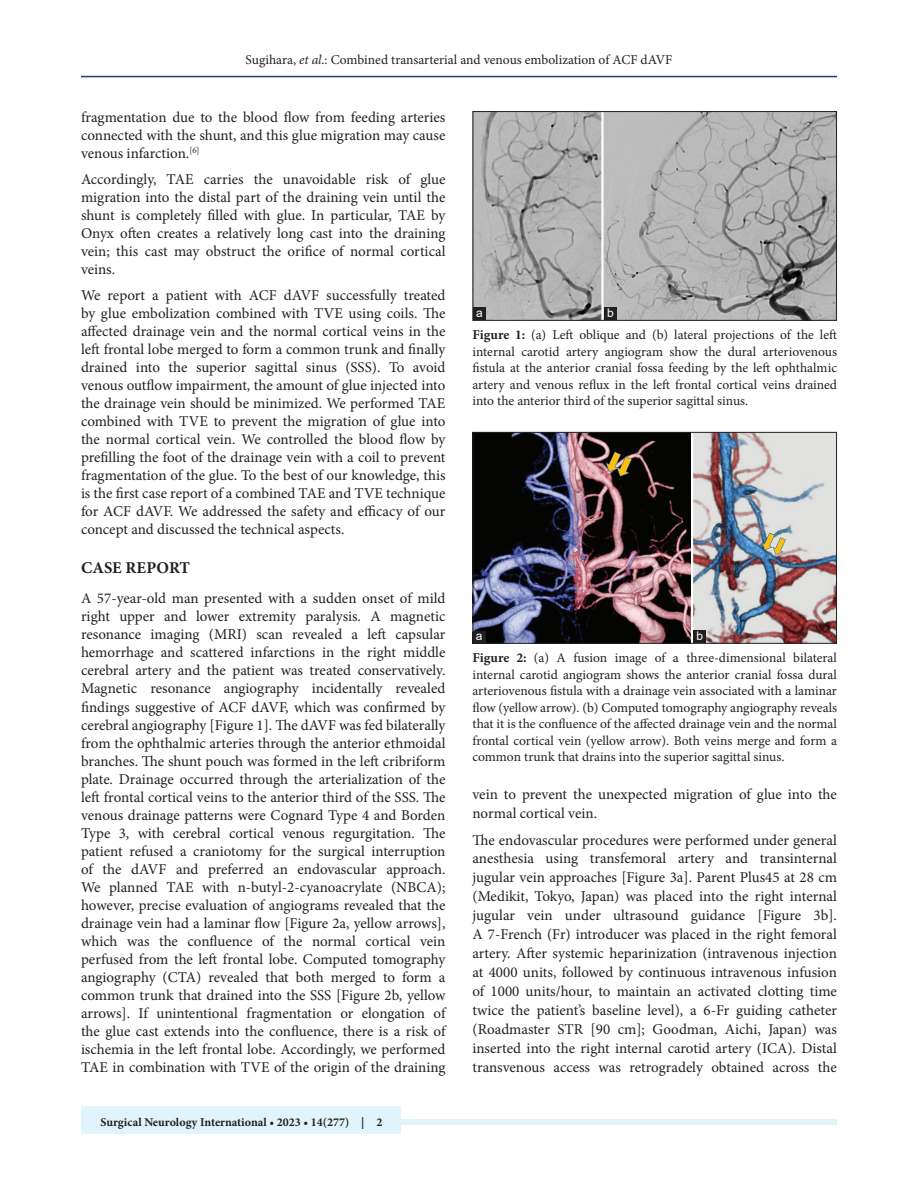
<style>
.page{position:relative;width:918px;height:1188px;background:#fff}
.page>*{position:absolute;margin:0;border:0;box-sizing:border-box;transform-origin:0 0}
.t1{font:700 16.5px "Minion Pro";letter-spacing:.005em;color:#231f20}
.TX{font:15px/18px "Minion Pro";color:#231f20;text-align:justify}
.FGC{font:13.5px/16.5px "Minion Pro";color:#231f20;text-align:justify}
.JF{font:700 12px "Minion Pro";color:#231f20}
.LABEL{font:12px "Arial";color:#fff}
.s1{font-style:italic}
.s2{font-weight:700}
</style>
<div class="page">
<hr style="left:81px;top:76px;width:756px;height:1px;background:#164077">
<div style="left:81px;top:1119px;width:756px;height:6px;background:#e1f4fc"></div>
<div style="left:81px;top:1106px;width:319px;height:28px;background:#e1f4fc"></div>
<img style="left:475px;top:113px;width:360px;height:206px">
<div style="left:473px;top:111px;width:364px;height:210px;border:1px solid #231f20"></div>
<div style="left:473px;top:307px;width:13px;height:13px;background:#231f20"></div>
<div style="left:604px;top:308px;width:13px;height:12px;background:#231f20"></div>
<img style="left:475px;top:434px;width:360px;height:208px">
<div style="left:473px;top:432px;width:364px;height:212px;border:1px solid #231f20"></div>
<div style="left:473px;top:631px;width:13px;height:12px;background:#231f20"></div>
<div style="left:693px;top:631px;width:13px;height:12px;background:#231f20"></div>
<p class="FGC" style="left:246px;top:51px;width:428px">Sugihara, <span class="s1">et al</span>.: Combined transarterial and venous embolization of ACF dAVF</p>
<p class="TX" style="left:81px;top:109px;width:366px">fragmentation due to the blood flow from feeding arteries connected with the shunt, and this glue migration may cause venous infarction.<sup>[6]</sup></p>
<p class="TX" style="left:81px;top:170px;width:366px">Accordingly, TAE carries the unavoidable risk of glue migration into the distal part of the draining vein until the shunt is completely filled with glue. In particular, TAE by Onyx often creates a relatively long cast into the draining vein; this cast may obstruct the orifice of normal cortical veins.</p>
<p class="TX" style="left:81px;top:286px;width:366px">We report a patient with ACF dAVF successfully treated by glue embolization combined with TVE using coils. The affected drainage vein and the normal cortical veins in the left frontal lobe merged to form a common trunk and finally drained into the superior sagittal sinus (SSS). To avoid venous outflow impairment, the amount of glue injected into the drainage vein should be minimized. We performed TAE combined with TVE to prevent the migration of glue into the normal cortical vein. We controlled the blood flow by prefilling the foot of the drainage vein with a coil to prevent fragmentation of the glue. To the best of our knowledge, this is the first case report of a combined TAE and TVE technique for ACF dAVF. We addressed the safety and efficacy of our concept and discussed the technical aspects.</p>
<h1 class="t1" style="left:81px;top:556px;width:111px">CASE REPORT</h1>
<p class="TX" style="left:81px;top:590px;width:366px">A 57-year-old man presented with a sudden onset of mild right upper and lower extremity paralysis. A magnetic resonance imaging (MRI) scan revealed a left capsular hemorrhage and scattered infarctions in the right middle cerebral artery and the patient was treated conservatively.<br>Magnetic resonance angiography incidentally revealed findings suggestive of ACF dAVF, which was confirmed by cerebral angiography [Figure 1]. The dAVF was fed bilaterally from the ophthalmic arteries through the anterior ethmoidal branches. The shunt pouch was formed in the left cribriform plate. Drainage occurred through the arterialization of the left frontal cortical veins to the anterior third of the SSS. The venous drainage patterns were Cognard Type 4 and Borden Type 3, with cerebral cortical venous regurgitation. The patient refused a craniotomy for the surgical interruption of the dAVF and preferred an endovascular approach.<br>We planned TAE with n-butyl-2-cyanoacrylate (NBCA); however, precise evaluation of angiograms revealed that the drainage vein had a laminar flow [Figure 2a, yellow arrows], which was the confluence of the normal cortical vein perfused from the left frontal lobe. Computed tomography angiography (CTA) revealed that both merged to form a common trunk that drained into the SSS [Figure 2b, yellow arrows]. If unintentional fragmentation or elongation of the glue cast extends into the confluence, there is a risk of ischemia in the left frontal lobe. Accordingly, we performed TAE in combination with TVE of the origin of the draining</p>
<p class="JF" style="left:100px;top:1113px;width:284px">Surgical Neurology International • 2023 • 14(277) | 2</p>
<p class="LABEL" style="left:476px;top:305px;width:8px">a</p>
<p class="LABEL" style="left:607px;top:305px;width:8px">b</p>
<p class="FGC" style="left:472px;top:327px;width:366px"><span class="s2">Figure 1:</span> (a) Left oblique and (b) lateral projections of the left internal carotid artery angiogram show the dural arteriovenous fistula at the anterior cranial fossa feeding by the left ophthalmic artery and venous reflux in the left frontal cortical veins drained into the anterior third of the superior sagittal sinus.</p>
<p class="LABEL" style="left:476px;top:628px;width:8px">a</p>
<p class="LABEL" style="left:696px;top:628px;width:8px">b</p>
<p class="FGC" style="left:472px;top:650px;width:366px"><span class="s2">Figure 2:</span> (a) A fusion image of a three-dimensional bilateral internal carotid angiogram shows the anterior cranial fossa dural arteriovenous fistula with a drainage vein associated with a laminar flow (yellow arrow). (b) Computed tomography angiography reveals that it is the confluence of the affected drainage vein and the normal frontal cortical vein (yellow arrow). Both veins merge and form a common trunk that drains into the superior sagittal sinus.</p>
<p class="TX" style="left:472px;top:785px;width:366px;line-height:19px">vein to prevent the unexpected migration of glue into the normal cortical vein.</p>
<p class="TX" style="left:472px;top:830px;width:366px;line-height:19px">The endovascular procedures were performed under general anesthesia using transfemoral artery and transinternal jugular vein approaches [Figure 3a]. Parent Plus45 at 28 cm (Medikit, Tokyo, Japan) was placed into the right internal jugular vein under ultrasound guidance [Figure 3b].<br>A 7-French (Fr) introducer was placed in the right femoral artery. After systemic heparinization (intravenous injection at 4000 units, followed by continuous intravenous infusion of 1000 units/hour, to maintain an activated clotting time twice the patient’s baseline level), a 6-Fr guiding catheter (Roadmaster STR [90 cm]; Goodman, Aichi, Japan) was inserted into the right internal carotid artery (ICA). Distal transvenous access was retrogradely obtained across the</p>
</div>
